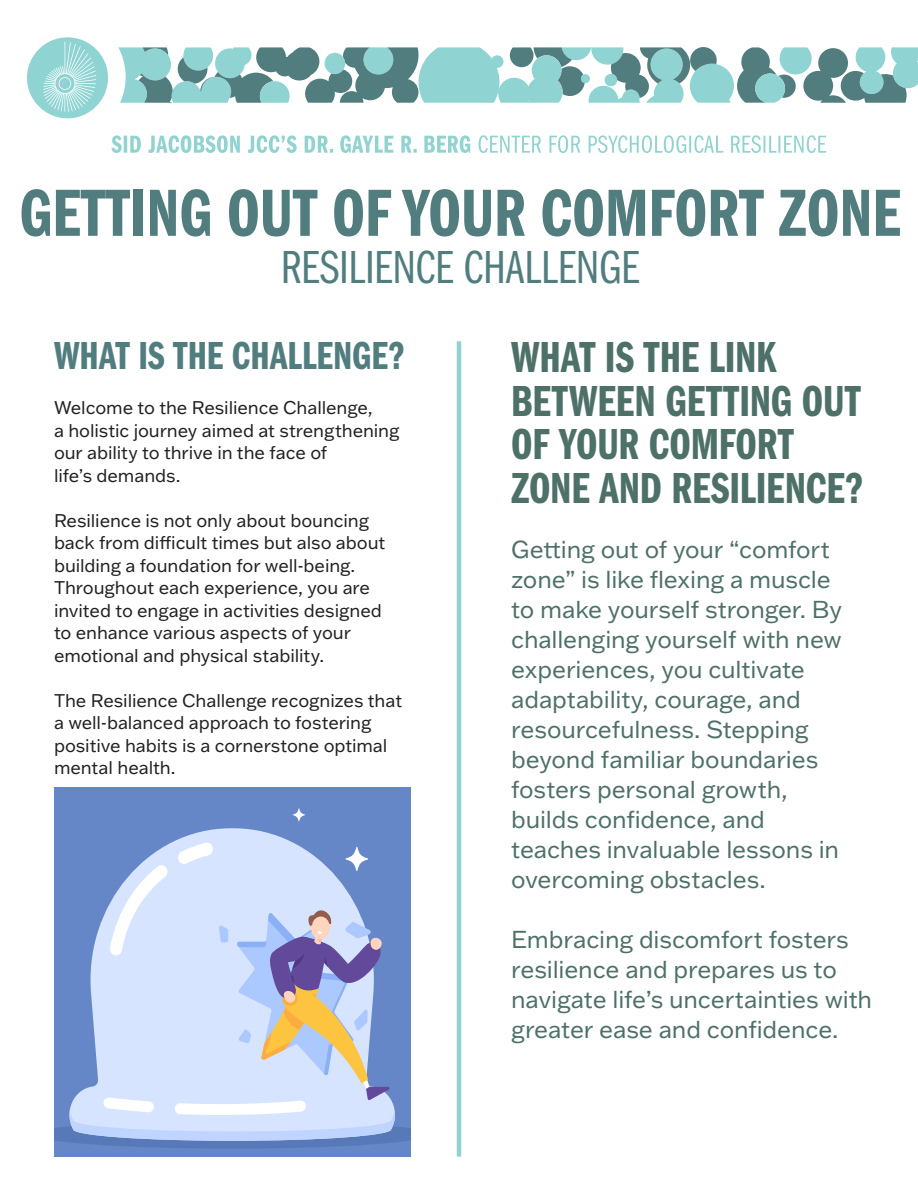
<style>
.page{position:relative;width:918px;height:1188px;background:#fff}
.page>*{position:absolute;margin:0;border:0;box-sizing:border-box;transform-origin:0 0}
.Titles{font:69px "Franklin Gothic LT Pro Dm Cm";color:#517d7e}
.Titles-2{font:48px "Franklin Gothic LT Pro Bk Cm";color:#517d7e}
.Base_text{font:45px/43.5px "Franklin Gothic LT Pro Dm Cm";letter-spacing:-.005em;color:#4d7068}
.Base_text-2{font:40.5px "Franklin Gothic LT Pro Dm Cm";color:#517d7e}
.Base_text-3{font:24px/30px "Franklin Gothic ATF";letter-spacing:-.005em;color:#4e7068}
.Base_text-4{font:18px/22.5px "Franklin Gothic ATF";letter-spacing:-.005em;color:#231f20}
</style>
<div class="page">
<svg style="left:118px;top:47px;width:800px;height:56px"></svg>
<div style="left:27px;top:37px;width:81px;height:81px;background:#8fd3d3;border-radius:50%"></div>
<svg style="left:43px;top:42px;width:53px;height:70px"></svg>
<svg style="left:111px;top:135px;width:715px;height:18px"></svg>
<hr style="left:457px;top:341px;width:4px;height:816px;background:#90d3d1">
<div style="left:54px;top:788px;width:356px;height:369px;background:#6586c7"></div>
<svg style="left:173px;top:828px;width:119px;height:14px;fill:#d6e4ff"></svg>
<svg style="left:54px;top:842px;width:356px;height:306px"></svg>
<svg style="left:293px;top:808px;width:12px;height:14px"></svg>
<p class="Titles" style="left:19px;top:175px;width:883px">GETTING OUT OF YOUR COMFORT ZONE</p>
<p class="Titles-2" style="left:281px;top:241px;width:360px">RESILIENCE CHALLENGE</p>
<p class="Base_text-2" style="left:54px;top:333px;width:353px">WHAT IS THE CHALLENGE?</p>
<p class="Base_text-4" style="left:54px;top:396px;width:347px">Welcome to the Resilience Challenge,<br>a holistic journey aimed at strengthening our ability to thrive in the face of<br>life’s demands.</p>
<p class="Base_text-4" style="left:54px;top:508px;width:333px">Resilience is not only about bouncing back from difficult times but also about building a foundation for well-being.</p>
<p class="Base_text-4" style="left:54px;top:576px;width:329px">Throughout each experience, you are invited to engage in activities designed to enhance various aspects of your emotional and physical stability.</p>
<p class="Base_text-4" style="left:54px;top:688px;width:350px">The Resilience Challenge recognizes that a well-balanced approach to fostering positive habits is a cornerstone optimal mental health.</p>
<p class="Base_text" style="left:511px;top:336px;width:354px">WHAT IS THE LINK<br>BETWEEN GETTING OUT<br>OF YOUR COMFORT<br>ZONE AND RESILIENCE?</p>
<p class="Base_text-3" style="left:511px;top:534px;width:332px">Getting out of your “comfort zone” is like flexing a muscle to make yourself stronger. By challenging yourself with new experiences, you cultivate adaptability, courage, and resourcefulness. Stepping beyond familiar boundaries fosters personal growth, builds confidence, and teaches invaluable lessons in overcoming obstacles.</p>
<p class="Base_text-3" style="left:511px;top:924px;width:363px">Embracing discomfort fosters resilience and prepares us to navigate life’s uncertainties with greater ease and confidence.</p>
</div>
